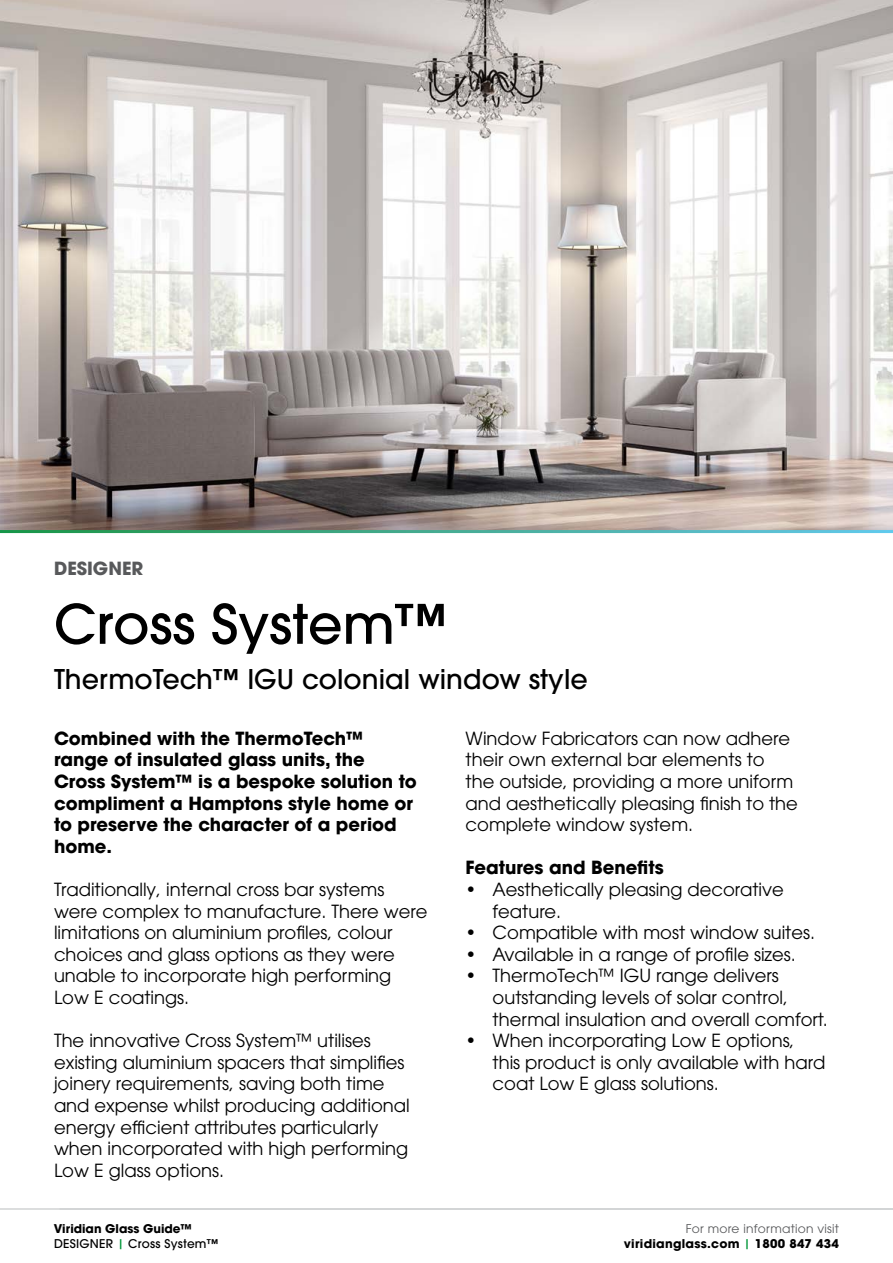
<style>
.page{position:relative;width:893px;height:1263px;background:#fff}
.page>*{position:absolute;margin:0;border:0;box-sizing:border-box;transform-origin:0 0}
.t1{font:500 54px "ITC Avant Garde Pro";color:#000}
.t2{font:500 27px "ITC Avant Garde Pro";color:#000}
.t3{font:18px/21.6px "ITC Avant Garde Pro";color:#000}
.t4{font:700 18px/21.6px "ITC Avant Garde Pro";color:#000}
.t5{font:700 18px "ITC Avant Garde Pro";color:#58595b}
.t6{font:700 12px/15px "ITC Avant Garde Pro";letter-spacing:.02em;color:#000;text-align:right}
.t7{font:500 12px/15px "ITC Avant Garde Pro";letter-spacing:.02em;color:#000}
.s1{font-weight:700}
.s2{color:#009639}
.s3{font-weight:400;color:#58595b}
.s4{font-weight:500;color:#009639}
</style>
<div class="page">
<hr style="left:0;top:1208px;width:893px;height:2px;background:#d1d3d4">
<img style="left:0;top:0;width:893px;height:530px">
<p class="t5" style="left:54px;top:556px;width:91px">DESIGNER</p>
<h1 class="t1" style="left:54px;top:590px;width:395px">Cross System™</h1>
<h2 class="t2" style="left:54px;top:662px;width:535px">ThermoTech™ IGU colonial window style</h2>
<p class="t3" style="left:466px;top:727px;width:334px">Window Fabricators can now adhere their own external bar elements to<br>the outside, providing a more uniform and aesthetically pleasing finish to the complete window system.</p>
<p class="t4" style="left:466px;top:857px;width:200px">Features and Benefits</p>
<p class="t3" style="left:493px;top:878px;width:293px;text-indent:-27px">• Aesthetically pleasing decorative feature.</p>
<p class="t3" style="left:466px;top:921px;width:351px">• Compatible with most window suites.</p>
<p class="t3" style="left:466px;top:943px;width:332px">• Available in a range of profile sizes.</p>
<p class="t3" style="left:493px;top:965px;width:337px;text-indent:-27px">• ThermoTech™ IGU range delivers outstanding levels of solar control, thermal insulation and overall comfort.</p>
<p class="t3" style="left:493px;top:1029px;width:334px;text-indent:-27px">• When incorporating Low E options, this product is only available with hard coat Low E glass solutions.</p>
<p class="t4" style="left:54px;top:727px;width:364px">Combined with the ThermoTech™ range of insulated glass units, the<br>Cross System™ is a bespoke solution to compliment a Hamptons style home or to preserve the character of a period home.</p>
<p class="t3" style="left:54px;top:878px;width:375px">Traditionally, internal cross bar systems were complex to manufacture. There were limitations on aluminium profiles, colour choices and glass options as they were unable to incorporate high performing Low E coatings.</p>
<p class="t3" style="left:54px;top:1029px;width:357px">The innovative Cross System™ utilises existing aluminium spacers that simplifies joinery requirements, saving both time and expense whilst producing additional energy efficient attributes particularly when incorporated with high performing Low E glass options.</p>
<p class="t7" style="left:54px;top:1221px;width:166px"><span class="s1">Viridian Glass Guide™<br></span>DESIGNER <span class="s2">|</span> Cross System™</p>
<p class="t6" style="left:624px;top:1221px;width:217px"><span class="s3">For more information visit </span>viridianglass.com <span class="s4">|</span> 1800 847 434</p>
</div>
